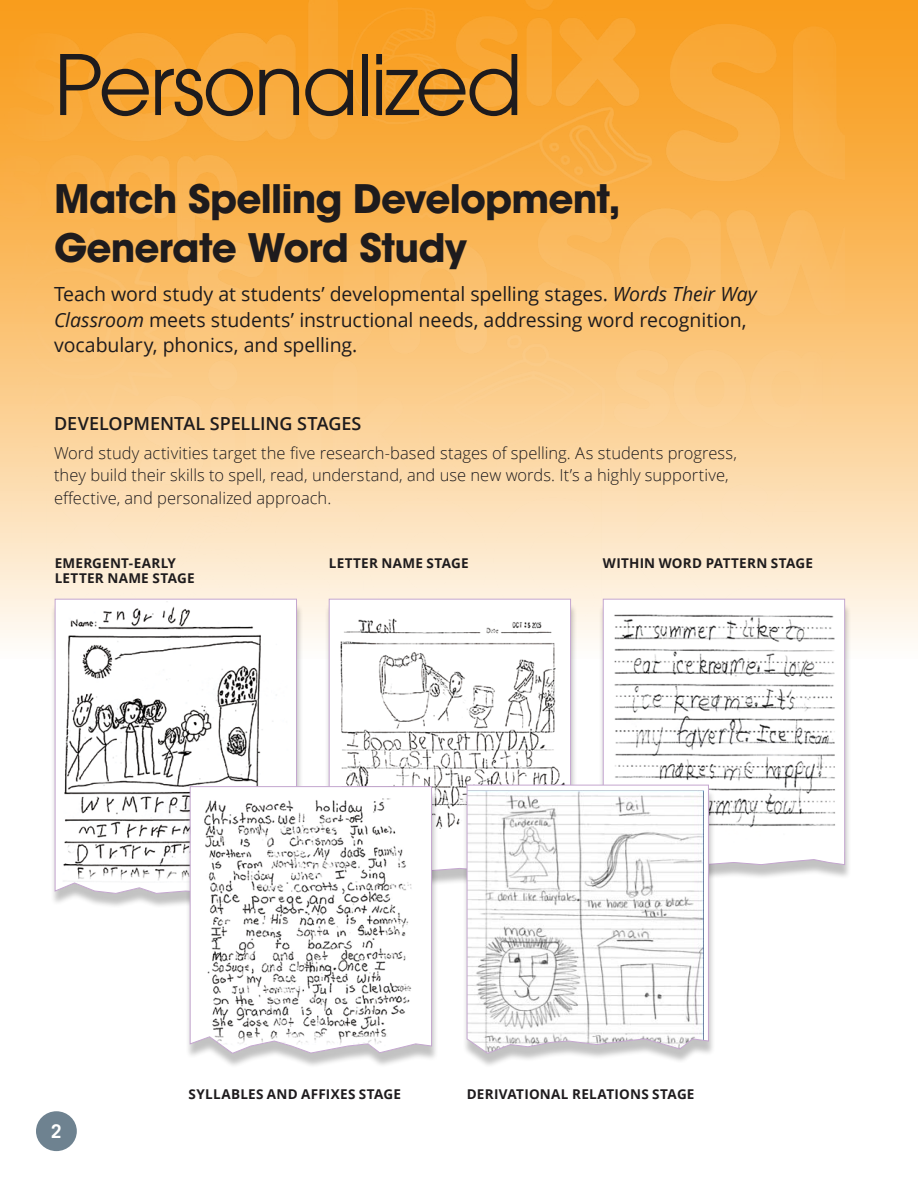
<style>
.page{position:relative;width:918px;height:1188px;background:#fff}
.page>*{position:absolute;margin:0;border:0;box-sizing:border-box;transform-origin:0 0}
.t1{font:82.5px "ITC Avant Garde W1 G";letter-spacing:-.03em;color:#1e1b1d}
.t2{font:700 39px/49.5px "ITC Avant Garde W1 G";letter-spacing:-.02em;color:#1e1b1d}
.t3{font:19.5px/25.5px "Open Sans";letter-spacing:-.005em;color:#1e1b1d}
.t4{font:700 18.9px "Trade Gothic LT Pro";color:#fff}
.t5{font:600 18px "Open Sans";letter-spacing:-.005em;color:#1e1b1d}
.t6{font:300 16.5px/22.5px "Open Sans";color:#1e1b1d}
.t7{font:700 13.5px/15px "Open Sans";letter-spacing:.02em;color:#1e1b1d}
.s1{font-style:italic}
</style>
<div class="page">
<svg style="left:845px;top:0;width:73px;height:641px;background:#fac477"></svg>
<img style="left:0;top:0;width:845px;height:641px">
<div style="left:36px;top:1111px;width:41px;height:40px;background:#6e8290;border-radius:50%"></div>
<div style="left:599px;top:603px;width:253px;height:277px;background:#000;opacity:.24"></div>
<svg style="left:603px;top:599px;width:242px;height:266px"></svg>
<div style="left:51px;top:603px;width:253px;height:306px;background:#000;opacity:.24"></div>
<svg style="left:55px;top:599px;width:242px;height:295px"></svg>
<div style="left:325px;top:603px;width:253px;height:283px;background:#000;opacity:.24"></div>
<svg style="left:329px;top:599px;width:242px;height:272px"></svg>
<div style="left:186px;top:791px;width:253px;height:278px;background:#000;opacity:.24"></div>
<svg style="left:190px;top:786px;width:242px;height:268px"></svg>
<div style="left:462px;top:789px;width:254px;height:280px;background:#000;opacity:.24"></div>
<svg style="left:467px;top:785px;width:242px;height:269px"></svg>
<h1 class="t1" style="left:54px;top:34px;width:470px">Personalized</h1>
<h2 class="t2" style="left:54px;top:173px;width:568px">Match Spelling Development,<br>Generate Word Study</h2>
<p class="t3" style="left:54px;top:281px;width:705px">Teach word study at students’ developmental spelling stages. <span class="s1">Words Their Way<br>Classroom</span> meets students’ instructional needs, addressing word recognition, vocabulary, phonics, and spelling.</p>
<p class="t5" style="left:54px;top:411px;width:309px">DEVELOPMENTAL SPELLING STAGES</p>
<p class="t6" style="left:54px;top:441px;width:684px">Word study activities target the five research-based stages of spelling. As students progress, they build their skills to spell, read, understand, and use new words. It’s a highly supportive, effective, and personalized approach.</p>
<p class="t7" style="left:55px;top:555px;width:141px">EMERGENT-EARLY<br>LETTER NAME STAGE</p>
<p class="t7" style="left:329px;top:555px;width:141px">LETTER NAME STAGE</p>
<p class="t7" style="left:603px;top:555px;width:212px">WITHIN WORD PATTERN STAGE</p>
<p class="t4" style="left:51px;top:1119px;width:12px">2</p>
<p class="t7" style="left:188px;top:1086px;width:214px">SYLLABLES AND AFFIXES STAGE</p>
<p class="t7" style="left:467px;top:1086px;width:229px">DERIVATIONAL RELATIONS STAGE</p>
</div>
